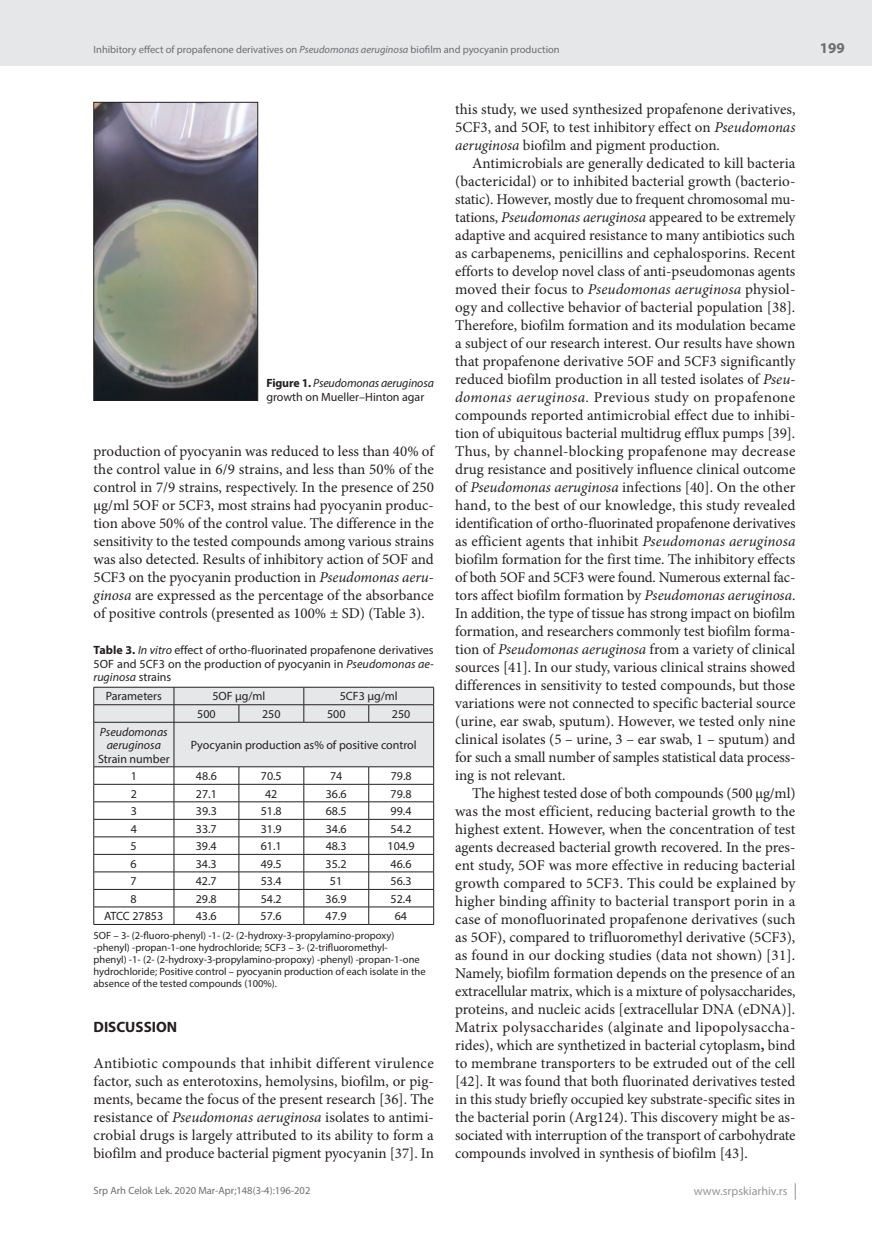
<style>
.page{position:relative;width:872px;height:1234px;background:#fff}
.page>*{position:absolute;margin:0;border:0;box-sizing:border-box;transform-origin:0 0}
.t1{font:15px/18px "Minion Pro";letter-spacing:-.005em;color:#231f20;text-align:justify}
.t2{font:700 15px "Myriad Pro";color:#231f20}
.t3{font:700 15px "Myriad Pro";color:#6c6d70}
.t4{font:12px/13.5px "Myriad Pro";color:#231f20;text-align:justify}
.t5{font:italic 12px/13.5px "Myriad Pro";color:#231f20;text-align:center}
.t6{font:12px "Myriad Pro";color:#939598}
.t7{font:10.5px/12px "Myriad Pro";color:#231f20}
.t8{font:10.5px "Myriad Pro";color:#6c6d70}
.s1{font-style:italic}
.s2{font-weight:700}
</style>
<div class="page">
<div style="left:0;top:0;width:872px;height:66px;background:#e6e7e9"></div>
<svg style="left:795px;top:1183px;width:1px;height:16px"></svg>
<hr style="left:94px;top:686px;width:80px;height:1px;background:#231f20">
<hr style="left:174px;top:686px;width:65px;height:1px;background:#231f20">
<hr style="left:239px;top:686px;width:65px;height:1px;background:#231f20">
<hr style="left:304px;top:686px;width:65px;height:1px;background:#231f20">
<hr style="left:369px;top:686px;width:65px;height:1px;background:#231f20">
<svg style="left:93px;top:687px;width:341px;height:237px"></svg>
<hr style="left:94px;top:924px;width:80px;height:1px;background:#231f20">
<hr style="left:174px;top:924px;width:65px;height:1px;background:#231f20">
<hr style="left:239px;top:924px;width:65px;height:1px;background:#231f20">
<hr style="left:304px;top:924px;width:65px;height:1px;background:#231f20">
<hr style="left:369px;top:924px;width:65px;height:1px;background:#231f20">
<img style="left:96px;top:104px;width:160px;height:294px">
<div style="left:94px;top:102px;width:164px;height:298px;border:1px solid #231f20"></div>
<p class="t8" style="left:94px;top:43px;width:467px">Inhibitory effect of propafenone derivatives on <span class="s1">Pseudomonas aeruginosa</span> biofilm and pyocyanin production</p>
<p class="t4" style="left:266px;top:376px;width:169px"><span class="s2">Figure 1.</span> <span class="s1">Pseudomonas aeruginosa </span>growth on Mueller–Hinton agar</p>
<p class="t1" style="left:94px;top:442px;width:342px">production of pyocyanin was reduced to less than 40% of the control value in 6/9 strains, and less than 50% of the control in 7/9 strains, respectively. In the presence of 250 µg/ml 5OF or 5CF3, most strains had pyocyanin produc&shy;tion above 50% of the control value. The difference in the sensitivity to the tested compounds among various strains was also detected. Results of inhibitory action of 5OF and 5CF3 on the pyocyanin production in <span class="s1">Pseudomonas aeru&shy;ginosa</span> are expressed as the percentage of the absorbance of positive controls (presented as 100% ± SD) (Table 3).</p>
<p class="t4" style="left:94px;top:643px;width:342px"><span class="s2">Table 3.</span> <span class="s1">In vitro</span> effect of ortho-fluorinated propafenone derivatives 5OF and 5CF3 on the production of pyocyanin in <span class="s1">Pseudomonas ae&shy;ruginosa</span> strains</p>
<p class="t4" style="left:106px;top:689px;width:58px">Parameters</p>
<p class="t4" style="left:212px;top:689px;width:55px">5OF µg/ml</p>
<p class="t4" style="left:340px;top:689px;width:59px">5CF3 µg/ml</p>
<p class="t4" style="left:197px;top:707px;width:20px">500</p>
<p class="t4" style="left:262px;top:707px;width:20px">250</p>
<p class="t4" style="left:327px;top:707px;width:20px">500</p>
<p class="t4" style="left:392px;top:707px;width:20px">250</p>
<p class="t5" style="left:100px;top:724px;width:69px">Pseudomonas aeruginosa</p>
<p class="t4" style="left:98px;top:751px;width:73px">Strain number</p>
<p class="t4" style="left:191px;top:738px;width:227px">Pyocyanin production as% of positive control</p>
<p class="t4" style="left:131px;top:769px;width:8px">1</p>
<p class="t4" style="left:196px;top:769px;width:22px">48.6</p>
<p class="t4" style="left:261px;top:769px;width:22px">70.5</p>
<p class="t4" style="left:330px;top:769px;width:14px">74</p>
<p class="t4" style="left:391px;top:769px;width:22px">79.8</p>
<p class="t4" style="left:131px;top:786px;width:8px">2</p>
<p class="t4" style="left:196px;top:786px;width:22px">27.1</p>
<p class="t4" style="left:265px;top:786px;width:14px">42</p>
<p class="t4" style="left:326px;top:786px;width:22px">36.6</p>
<p class="t4" style="left:391px;top:786px;width:22px">79.8</p>
<p class="t4" style="left:131px;top:804px;width:8px">3</p>
<p class="t4" style="left:196px;top:804px;width:22px">39.3</p>
<p class="t4" style="left:261px;top:804px;width:22px">51.8</p>
<p class="t4" style="left:326px;top:804px;width:22px">68.5</p>
<p class="t4" style="left:390px;top:804px;width:22px">99.4</p>
<p class="t4" style="left:131px;top:821px;width:8px">4</p>
<p class="t4" style="left:196px;top:821px;width:22px">33.7</p>
<p class="t4" style="left:261px;top:821px;width:22px">31.9</p>
<p class="t4" style="left:326px;top:821px;width:22px">34.6</p>
<p class="t4" style="left:390px;top:821px;width:22px">54.2</p>
<p class="t4" style="left:131px;top:839px;width:8px">5</p>
<p class="t4" style="left:196px;top:839px;width:22px">39.4</p>
<p class="t4" style="left:261px;top:839px;width:22px">61.1</p>
<p class="t4" style="left:326px;top:839px;width:22px">48.3</p>
<p class="t4" style="left:387px;top:839px;width:29px">104.9</p>
<p class="t4" style="left:131px;top:856px;width:8px">6</p>
<p class="t4" style="left:196px;top:856px;width:22px">34.3</p>
<p class="t4" style="left:261px;top:856px;width:22px">49.5</p>
<p class="t4" style="left:326px;top:856px;width:22px">35.2</p>
<p class="t4" style="left:390px;top:856px;width:22px">46.6</p>
<p class="t4" style="left:131px;top:874px;width:8px">7</p>
<p class="t4" style="left:196px;top:874px;width:22px">42.7</p>
<p class="t4" style="left:261px;top:874px;width:22px">53.4</p>
<p class="t4" style="left:330px;top:874px;width:14px">51</p>
<p class="t4" style="left:390px;top:874px;width:22px">56.3</p>
<p class="t4" style="left:131px;top:891px;width:8px">8</p>
<p class="t4" style="left:196px;top:891px;width:22px">29.8</p>
<p class="t4" style="left:261px;top:891px;width:22px">54.2</p>
<p class="t4" style="left:325px;top:891px;width:22px">36.9</p>
<p class="t4" style="left:390px;top:891px;width:22px">52.4</p>
<p class="t4" style="left:104px;top:909px;width:61px">ATCC 27853</p>
<p class="t4" style="left:196px;top:909px;width:22px">43.6</p>
<p class="t4" style="left:261px;top:909px;width:22px">57.6</p>
<p class="t4" style="left:325px;top:909px;width:22px">47.9</p>
<p class="t4" style="left:395px;top:909px;width:14px">64</p>
<p class="t7" style="left:94px;top:929px;width:333px">5OF – 3- (2-fluoro-phenyl) -1- (2- (2-hydroxy-3-propylamino-propoxy) -phenyl) -propan-1-one hydrochloride; 5CF3 – 3- (2-trifluoromethyl-<br>phenyl) -1- (2- (2-hydroxy-3-propylamino-propoxy) -phenyl) -propan-1-one hydrochloride; Positive control – pyocyanin production of each isolate in the absence of the tested compounds (100%).</p>
<p class="t2" style="left:94px;top:1017px;width:85px">DISCUSSION</p>
<p class="t1" style="left:94px;top:1054px;width:342px">Antibiotic compounds that inhibit different virulence factor, such as enterotoxins, hemolysins, biofilm, or pig&shy;ments, became the focus of the present research [36]. The resistance of <span class="s1">Pseudomonas aeruginosa</span> isolates to antimi&shy;crobial drugs is largely attributed to its ability to form a biofilm and produce bacterial pigment pyocyanin [37]. In</p>
<p class="t1" style="left:455px;top:100px;width:342px">this study, we used synthesized propafenone derivatives, 5CF3, and 5OF, to test inhibitory effect on <span class="s1">Pseudomonas aeruginosa</span> biofilm and pigment production.</p>
<p class="t1" style="left:455px;top:154px;width:342px;text-indent:17px">Antimicrobials are generally dedicated to kill bacteria (bactericidal) or to inhibited bacterial growth (bacterio&shy;static). However, mostly due to frequent chromosomal mu&shy;tations, <span class="s1">Pseudomonas aeruginosa</span> appeared to be extremely adaptive and acquired resistance to many antibiotics such as carbapenems, penicillins and cephalosporins. Recent efforts to develop novel class of anti-pseudomonas agents moved their focus to <span class="s1">Pseudomonas aeruginosa</span> physiol&shy;ogy and collective behavior of bacterial population [38].<br>Therefore, biofilm formation and its modulation became a subject of our research interest. Our results have shown that propafenone derivative 5OF and 5CF3 significantly reduced biofilm production in all tested isolates of <span class="s1">Pseu&shy;domonas aeruginosa.</span> Previous study on propafenone compounds reported antimicrobial effect due to inhibi&shy;tion of ubiquitous bacterial multidrug efflux pumps [39].<br>Thus, by channel-blocking propafenone may decrease drug resistance and positively influence clinical outcome of <span class="s1">Pseudomonas aeruginosa</span> infections [40]. On the other hand, to the best of our knowledge, this study revealed identification of ortho-fluorinated propafenone derivatives as efficient agents that inhibit <span class="s1">Pseudomonas aeruginosa </span>biofilm formation for the first time. The inhibitory effects of both 5OF and 5CF3 were found. Numerous external fac&shy;tors affect biofilm formation by <span class="s1">Pseudomonas aeruginosa</span>.<br>In addition, the type of tissue has strong impact on biofilm formation, and researchers commonly test biofilm forma&shy;tion of <span class="s1">Pseudomonas aeruginosa</span> from a variety of clinical sources [41]. In our study, various clinical strains showed differences in sensitivity to tested compounds, but those variations were not connected to specific bacterial source (urine, ear swab, sputum). However, we tested only nine clinical isolates (5 – urine, 3 – ear swab, 1 – sputum) and for such a small number of samples statistical data process&shy;ing is not relevant.</p>
<p class="t1" style="left:455px;top:784px;width:342px;text-indent:17px">The highest tested dose of both compounds (500 µg/ml) was the most efficient, reducing bacterial growth to the highest extent. However, when the concentration of test agents decreased bacterial growth recovered. In the pres&shy;ent study, 5OF was more effective in reducing bacterial growth compared to 5CF3. This could be explained by higher binding affinity to bacterial transport porin in a case of monofluorinated propafenone derivatives (such as 5OF), compared to trifluoromethyl derivative (5CF3), as found in our docking studies (data not shown) [31].<br>Namely, biofilm formation depends on the presence of an extracellular matrix, which is a mixture of polysaccharides, proteins, and nucleic acids [extracellular DNA (eDNA)].<br>Matrix polysaccharides (alginate and lipopolysaccha&shy;rides), which are synthetized in bacterial cytoplasm<span class="s2">,</span> bind to membrane transporters to be extruded out of the cell [42]. It was found that both fluorinated derivatives tested in this study briefly occupied key substrate-specific sites in the bacterial porin (Arg124). This discovery might be as&shy;sociated with interruption of the transport of carbohydrate compounds involved in synthesis of biofilm [43].</p>
<p class="t8" style="left:94px;top:1184px;width:218px">Srp Arh Celok Lek. 2020 Mar-Apr;148(3-4):196-202</p>
<p class="t6" style="left:694px;top:1183px;width:95px">www.srpskiarhiv.rs</p>
<p class="t3" style="left:820px;top:38px;width:26px">199</p>
</div>
